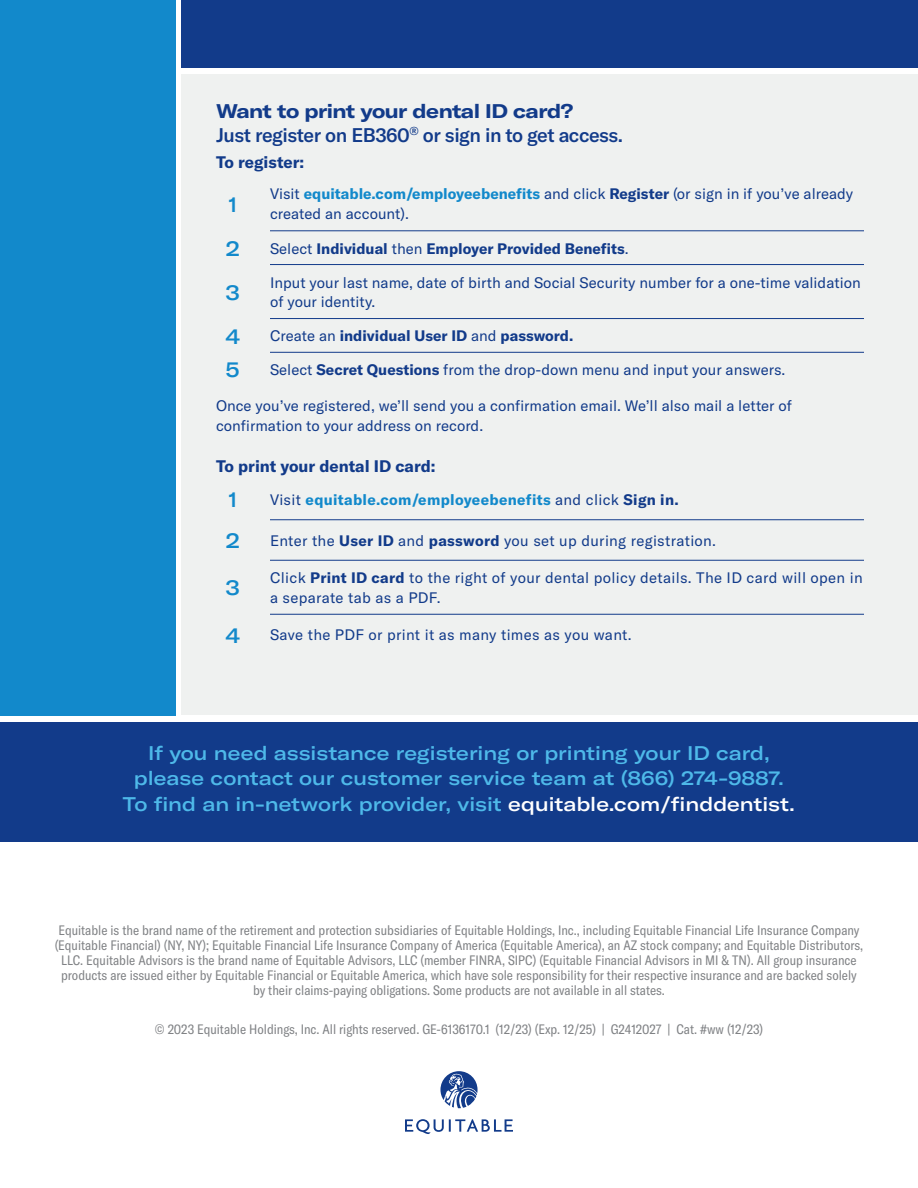
<style>
.page{position:relative;width:918px;height:1188px;background:#fff}
.page>*{position:absolute;margin:0;border:0;box-sizing:border-box;transform-origin:0 0}
.Body_Copy{font:500 expanded 21px "GT America";color:#1289cb}
.Body_Copy-2{font:500 21px "GT America";color:#1289cb}
.t1{font:500 expanded 19.5px/25.5px "GT America";color:#4eb9e9;text-align:center}
.Body_Copy_Bullets{font:500 19.5px/24px "GT America";letter-spacing:-.025em;color:#123b8a}
.Body_Copy-3{font:700 16.5px "GT America";color:#123b8a}
.Body_Copy-4{font:15px/19.5px "GT America";color:#123b8a}
.Body_Copy-5{font:15px/19.5px "GT America";letter-spacing:.02em;color:#123b8a}
.Body_Copy_Bullets-2{font:15px/19.5px "GT America";color:#123b8a}
.Body_Copy-6{font:700 15px "GT America";color:#123b8a}
.Body_Copy_Bullets-3{font:700 15px "GT America";letter-spacing:.02em;color:#1289cb}
.Disclosure{font:condensed 13.5px/15px "GT America";color:#808285;text-align:center}
.Compliance{font:condensed 13.5px "GT America";color:#808285}
.s1{font-weight:700;font-stretch:expanded}
.s2{font-weight:700;color:#1289cb}
.s3{font-weight:700}
.s4{font-weight:400}
.s5{font-weight:400;color:#123b8a}
.s6{color:#123b8a}
.s7{color:#fff}
</style>
<div class="page">
<div style="left:0;top:0;width:176px;height:715px;background:#1289cb"></div>
<div style="left:182px;top:74px;width:736px;height:641px;background:#eff1f0"></div>
<hr style="left:270px;top:231px;width:594px;height:1px;background:#123b8a">
<hr style="left:270px;top:264px;width:594px;height:1px;background:#123b8a">
<hr style="left:270px;top:318px;width:594px;height:1px;background:#123b8a">
<hr style="left:270px;top:352px;width:594px;height:1px;background:#123b8a">
<hr style="left:270px;top:560px;width:594px;height:1px;background:#123b8a">
<hr style="left:270px;top:519px;width:594px;height:1px;background:#123b8a">
<hr style="left:270px;top:614px;width:594px;height:1px;background:#123b8a">
<svg style="left:405px;top:1071px;width:108px;height:63px"></svg>
<div style="left:182px;top:0;width:736px;height:68px;background:#123b8a"></div>
<div style="left:0;top:722px;width:918px;height:120px;background:#123b8a"></div>
<p class="Body_Copy_Bullets" style="left:216px;top:99px;width:409px"><span class="s1">Want to print your dental ID card?<br></span>Just register on EB360<sup>®</sup> or sign in to get access.</p>
<p class="Body_Copy-3" style="left:216px;top:152px;width:90px">To register:</p>
<p class="Body_Copy-2" style="left:228px;top:192px;width:10px">1</p>
<p class="Body_Copy_Bullets-2" style="left:270px;top:184px;width:585px">Visit <span class="s2">equitable.com/employeebenefits</span> and click <span class="s3">Register</span> (or sign in if you’ve already created an account).</p>
<p class="Body_Copy" style="left:226px;top:236px;width:16px">2</p>
<p class="Body_Copy-6" style="left:270px;top:239px;width:360px"><span class="s4">Select</span> Individual <span class="s4">then</span> Employer Provided Benefits<span class="s4">.</span></p>
<p class="Body_Copy" style="left:225px;top:280px;width:16px">3</p>
<p class="Body_Copy-4" style="left:270px;top:273px;width:592px">Input your last name, date of birth and Social Security number for a one-time validation of your identity.</p>
<p class="Body_Copy" style="left:225px;top:324px;width:16px">4</p>
<p class="Body_Copy-6" style="left:270px;top:327px;width:305px"><span class="s4">Create an</span> individual User ID <span class="s4">and</span> password.</p>
<p class="Body_Copy" style="left:226px;top:357px;width:16px">5</p>
<p class="Body_Copy-4" style="left:270px;top:360px;width:517px">Select <span class="s3">Secret Questions</span> from the drop-down menu and input your answers.</p>
<p class="Body_Copy-4" style="left:216px;top:396px;width:578px">Once you’ve registered, we’ll send you a confirmation email. We’ll also mail a letter of confirmation to your address on record.</p>
<p class="Body_Copy-3" style="left:216px;top:456px;width:221px">To print your dental ID card:</p>
<p class="Body_Copy-2" style="left:228px;top:486px;width:10px">1</p>
<p class="Body_Copy_Bullets-3" style="left:270px;top:491px;width:410px"><span class="s5">Visit</span> equitable.com/employeebenefits <span class="s5">and click</span> <span class="s6">Sign in.</span></p>
<p class="Body_Copy" style="left:226px;top:528px;width:16px">2</p>
<p class="Body_Copy-5" style="left:270px;top:531px;width:448px">Enter the <span class="s3">User ID</span> and <span class="s3">password</span> you set up during registration.</p>
<p class="Body_Copy" style="left:225px;top:575px;width:16px">3</p>
<p class="Body_Copy-5" style="left:270px;top:568px;width:594px">Click <span class="s3">Print ID card</span> to the right of your dental policy details. The ID card will open in a separate tab as a PDF.</p>
<p class="Body_Copy" style="left:225px;top:623px;width:16px">4</p>
<p class="Body_Copy-5" style="left:270px;top:625px;width:363px">Save the PDF or print it as many times as you want.</p>
<p class="t1" style="left:123px;top:740px;width:674px">If you need assistance registering or printing your ID card, please contact our customer service team at (866) 274-9887.<br>To find an in-network provider, visit <span class="s7">equitable.com/finddentist.</span></p>
<p class="Disclosure" style="left:55px;top:923px;width:810px">Equitable is the brand name of the retirement and protection subsidiaries of Equitable Holdings, Inc., including Equitable Financial Life Insurance Company (Equitable Financial) (NY, NY); Equitable Financial Life Insurance Company of America (Equitable America), an AZ stock company; and Equitable Distributors, LLC. Equitable Advisors is the brand name of Equitable Advisors, LLC (member FINRA, SIPC) (Equitable Financial Advisors in MI &amp; TN). All group insurance products are issued either by Equitable Financial or Equitable America, which have sole responsibility for their respective insurance and are backed solely by their claims-paying obligations. Some products are not available in all states.</p>
<p class="Compliance" style="left:155px;top:1022px;width:610px">© 2023 Equitable Holdings, Inc. All rights reserved. GE-6136170.1 (12/23) (Exp. 12/25) | G2412027 | Cat. #ww (12/23)</p>
</div>
